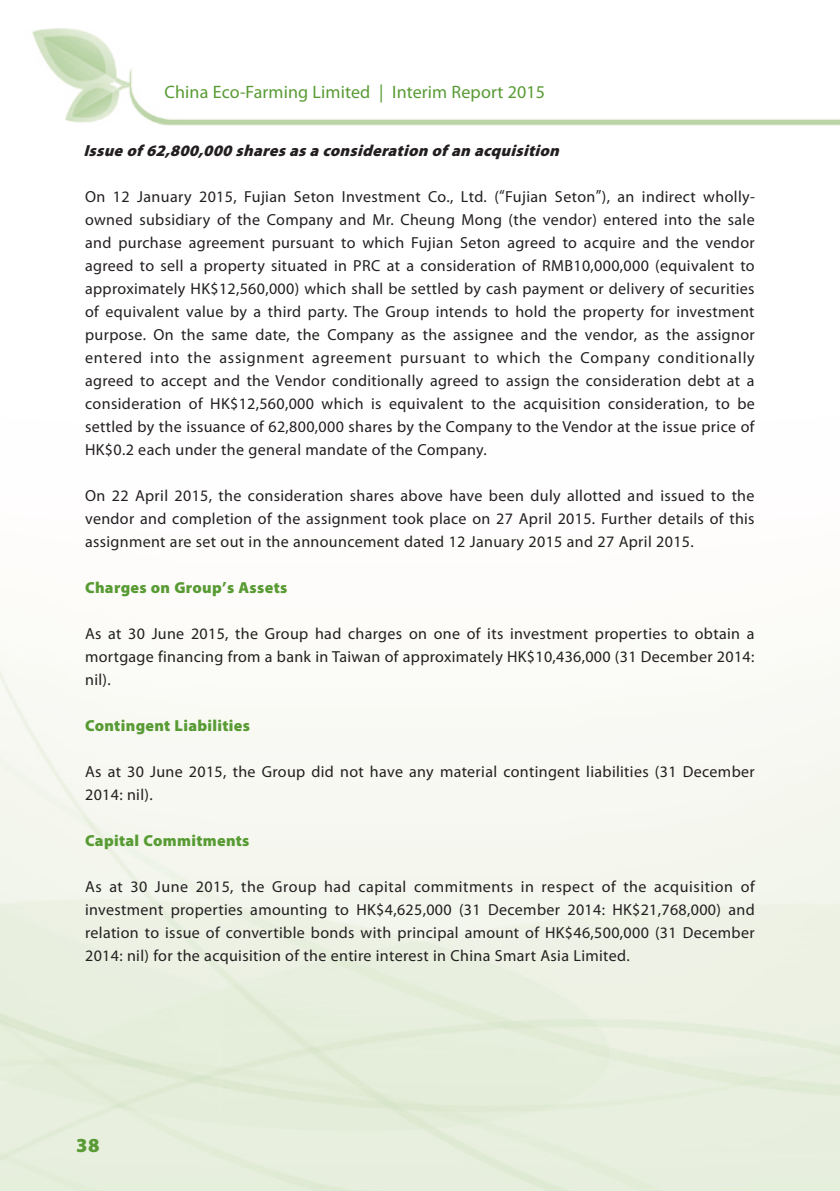
<style>
.page{position:relative;width:840px;height:1191px;background:#fff}
.page>*{position:absolute;margin:0;border:0;box-sizing:border-box;transform-origin:0 0}
.t1{font:900 20px "Myriad Pro";color:#589b34}
.t2{font:18px "Myriad Pro";letter-spacing:.005em;color:#589b34}
.Body_Text{font:16px/23px "Myriad Pro";letter-spacing:.02em;color:#231f20;text-align:justify}
.Heading_2{font:900 16px "Myriad Pro";letter-spacing:.02em;color:#589b34}
.Heading_3{font:italic 900 16px "Myriad Pro";color:#231f20}
</style>
<div class="page">
<img style="left:32px;top:28px;width:807px;height:98px">
<p class="t2" style="left:164px;top:81px;width:382px">China Eco-Farming Limited | Interim Report 2015</p>
<p class="Heading_3" style="left:83px;top:140px;width:482px">Issue of 62,800,000 shares as a consideration of an acquisition</p>
<p class="Body_Text" style="left:85px;top:185px;width:671px">On 12 January 2015, Fujian Seton Investment Co., Ltd. (“Fujian Seton”), an indirect wholly&shy;owned subsidiary of the Company and Mr. Cheung Mong (the vendor) entered into the sale and purchase agreement pursuant to which Fujian Seton agreed to acquire and the vendor agreed to sell a property situated in PRC at a consideration of RMB10,000,000 (equivalent to approximately HK$12,560,000) which shall be settled by cash payment or delivery of securities of equivalent value by a third party. The Group intends to hold the property for investment purpose. On the same date, the Company as the assignee and the vendor, as the assignor entered into the assignment agreement pursuant to which the Company conditionally agreed to accept and the Vendor conditionally agreed to assign the consideration debt at a consideration of HK$12,560,000 which is equivalent to the acquisition consideration, to be settled by the issuance of 62,800,000 shares by the Company to the Vendor at the issue price of HK$0.2 each under the general mandate of the Company.</p>
<p class="Body_Text" style="left:85px;top:484px;width:670px">On 22 April 2015, the consideration shares above have been duly allotted and issued to the vendor and completion of the assignment took place on 27 April 2015. Further details of this assignment are set out in the announcement dated 12 January 2015 and 27 April 2015.</p>
<p class="Heading_2" style="left:85px;top:577px;width:204px">Charges on Group’s Assets</p>
<p class="Body_Text" style="left:85px;top:622px;width:670px">As at 30 June 2015, the Group had charges on one of its investment properties to obtain a mortgage financing from a bank in Taiwan of approximately HK$10,436,000 (31 December 2014: nil).</p>
<p class="Heading_2" style="left:85px;top:715px;width:166px">Contingent Liabilities</p>
<p class="Body_Text" style="left:85px;top:760px;width:670px">As at 30 June 2015, the Group did not have any material contingent liabilities (31 December<br>2014: nil).</p>
<p class="Heading_2" style="left:85px;top:830px;width:166px">Capital Commitments</p>
<p class="Body_Text" style="left:85px;top:875px;width:671px">As at 30 June 2015, the Group had capital commitments in respect of the acquisition of investment properties amounting to HK$4,625,000 (31 December 2014: HK$21,768,000) and relation to issue of convertible bonds with principal amount of HK$46,500,000 (31 December 2014: nil) for the acquisition of the entire interest in China Smart Asia Limited.</p>
<p class="t1" style="left:76px;top:1132px;width:25px">38</p>
</div>
